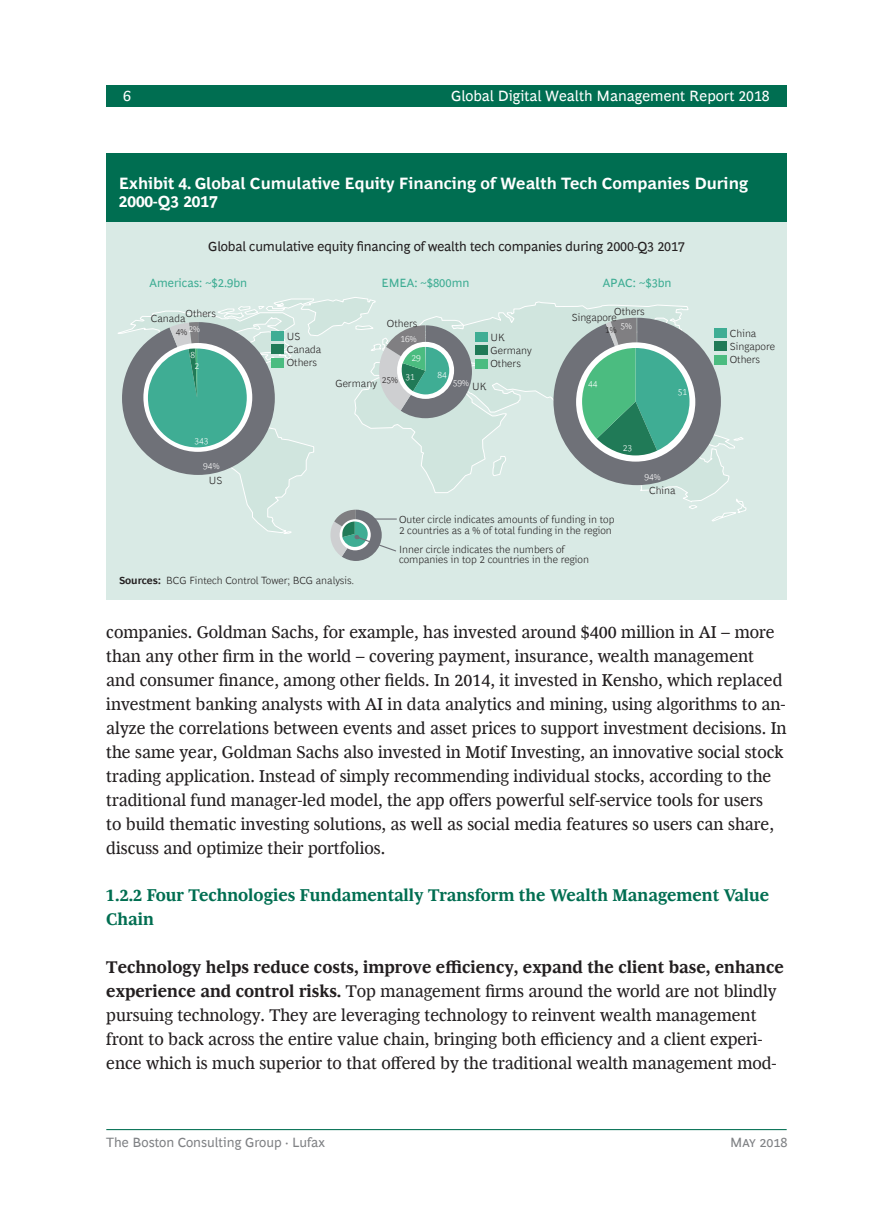
<style>
.page{position:relative;width:893px;height:1212px;background:#fff}
.page>*{position:absolute;margin:0;border:0;box-sizing:border-box;transform-origin:0 0}
.t1{font:17.25px/24px "Henderson BCG Serif";color:#231f20}
.t2{font:700 17.25px/24px "Henderson BCG Serif";color:#006e51}
.t3{font:700 16.5px/18px "Henderson BCG Sans";color:#fff}
.t4{font:15px "Henderson BCG Sans";color:#fff}
.t5{font:13.5px "Henderson BCG Sans";letter-spacing:-.01em;color:#231f20}
.t6{font:13.5px "Henderson BCG Sans";color:#808285}
.t7{font:12px "Henderson BCG Sans";color:#3fad94}
.t8{font:300 10.5px/10.5px "Henderson BCG Sans";color:#231f20}
.t9{font:300 9px/19.2px "Henderson BCG Sans";letter-spacing:-.005em;color:#fff}
.t10{font:300 9px "Henderson BCG Sans";color:#231f20}
.s1{font-weight:700}
</style>
<div class="page">
<hr style="left:106px;top:1129px;width:681px;height:1px;background:#006e51">
<div style="left:106px;top:85px;width:681px;height:21px;background:#006e51"></div>
<div style="left:106px;top:153px;width:681px;height:447px;background:#d9eae5"></div>
<div style="left:106px;top:153px;width:681px;height:68px;background:#006e51"></div>
<svg style="left:117px;top:331px;width:185px;height:202px"></svg>
<svg style="left:427px;top:301px;width:261px;height:192px"></svg>
<svg style="left:492px;top:456px;width:14px;height:20px"></svg>
<svg style="left:281px;top:531px;width:11px;height:3px"></svg>
<svg style="left:122px;top:297px;width:350px;height:178px"></svg>
<svg style="left:553px;top:318px;width:193px;height:203px"></svg>
<div style="left:272px;top:358px;width:12px;height:9px;background:#4bbc80"></div>
<div style="left:272px;top:332px;width:12px;height:9px;background:#3fad94"></div>
<div style="left:272px;top:345px;width:12px;height:9px;background:#207a57"></div>
<div style="left:475px;top:359px;width:13px;height:9px;background:#4bbc80"></div>
<div style="left:475px;top:346px;width:13px;height:9px;background:#207a57"></div>
<div style="left:475px;top:333px;width:13px;height:9px;background:#3fad94"></div>
<div style="left:715px;top:329px;width:12px;height:9px;background:#3fad94"></div>
<div style="left:715px;top:342px;width:12px;height:9px;background:#207a57"></div>
<div style="left:715px;top:355px;width:12px;height:9px;background:#4bbc80"></div>
<hr style="left:365px;top:518px;width:32px;height:2px;background:#6f7178">
<svg style="left:330px;top:510px;width:66px;height:51px"></svg>
<p class="t4" style="left:123px;top:85px;width:9px">6</p>
<p class="t4" style="left:451px;top:85px;width:320px">Global Digital Wealth Management Report 2018</p>
<p class="t3" style="left:119px;top:172px;width:631px">Exhibit 4. Global Cumulative Equity Financing of Wealth Tech Companies During<br>2000-Q3 2017</p>
<p class="t5" style="left:208px;top:236px;width:478px">Global cumulative equity financing of wealth tech companies during 2000-Q3 2017</p>
<p class="t7" style="left:150px;top:274px;width:99px">Americas: ~$2.9bn</p>
<p class="t7" style="left:381px;top:274px;width:90px">EMEA: ~$800mn</p>
<p class="t7" style="left:603px;top:274px;width:70px">APAC: ~$3bn</p>
<p class="t8" style="left:186px;top:307px;width:32px">Others</p>
<p class="t9" style="left:189px;top:318px;width:13px">2%</p>
<p class="t8" style="left:151px;top:312px;width:36px">Canada</p>
<p class="t10" style="left:176px;top:325px;width:13px">4%</p>
<p class="t8" style="left:287px;top:330px;width:15px">US</p>
<p class="t8" style="left:387px;top:317px;width:32px">Others</p>
<p class="t9" style="left:400px;top:329px;width:18px">16%</p>
<p class="t8" style="left:490px;top:331px;width:16px">UK</p>
<p class="t8" style="left:614px;top:305px;width:32px">Others</p>
<p class="t9" style="left:620px;top:315px;width:13px">5%</p>
<p class="t8" style="left:572px;top:311px;width:47px">Singapore</p>
<p class="t10" style="left:605px;top:323px;width:13px">1%</p>
<p class="t9" style="left:191px;top:345px;width:6px">8</p>
<p class="t9" style="left:195px;top:355px;width:6px">2</p>
<p class="t8" style="left:287px;top:343px;width:36px">Canada</p>
<p class="t8" style="left:287px;top:356px;width:32px">Others</p>
<p class="t10" style="left:382px;top:374px;width:18px">25%</p>
<p class="t8" style="left:335px;top:377px;width:43px">Germany</p>
<p class="t9" style="left:405px;top:347px;width:17px;text-indent:6px">29<br>31</p>
<p class="t8" style="left:490px;top:344px;width:43px">Germany</p>
<p class="t8" style="left:490px;top:357px;width:32px">Others</p>
<p class="t9" style="left:438px;top:365px;width:11px">84</p>
<p class="t9" style="left:453px;top:372px;width:18px">59%</p>
<p class="t8" style="left:472px;top:380px;width:16px">UK</p>
<p class="t9" style="left:588px;top:373px;width:11px">44</p>
<p class="t9" style="left:678px;top:382px;width:11px">51</p>
<p class="t9" style="left:194px;top:430px;width:15px">343</p>
<p class="t9" style="left:623px;top:438px;width:11px">23</p>
<p class="t9" style="left:203px;top:456px;width:18px">94%</p>
<p class="t8" style="left:209px;top:474px;width:15px">US</p>
<p class="t9" style="left:644px;top:466px;width:18px">94%</p>
<p class="t8" style="left:649px;top:484px;width:28px">China</p>
<p class="t8" style="left:399px;top:513px;width:217px">Outer circle indicates amounts of funding in top<br>2 countries as a % of total funding in the region</p>
<p class="t8" style="left:399px;top:543px;width:191px">Inner circle indicates the numbers of companies in top 2 countries in the region</p>
<p class="t8" style="left:119px;top:575px;width:237px"><span class="s1">Sources:</span> BCG Fintech Control Tower; BCG analysis.</p>
<p class="t8" style="left:730px;top:327px;width:28px">China</p>
<p class="t8" style="left:730px;top:353px;width:32px">Others</p>
<p class="t8" style="left:730px;top:340px;width:47px">Singapore</p>
<p class="t1" style="left:106px;top:618px;width:682px">companies. Goldman Sachs, for example, has invested around $400 million in AI – more than any other firm in the world – covering payment, insurance, wealth management and consumer finance, among other fields. In 2014, it invested in Kensho, which replaced investment banking analysts with AI in data analytics and mining, using algorithms to an&shy;alyze the correlations between events and asset prices to support investment decisions. In the same year, Goldman Sachs also invested in Motif Investing, an innovative social stock trading application. Instead of simply recommending individual stocks, according to the traditional fund manager-led model, the app offers powerful self-service tools for users<br>to build thematic investing solutions, as well as social media features so users can share, discuss and optimize their portfolios.</p>
<p class="t2" style="left:106px;top:882px;width:664px">1.2.2 Four Technologies Fundamentally Transform the Wealth Management Value<br>Chain</p>
<p class="t1" style="left:106px;top:953px;width:679px"><span class="s1">Technology helps reduce costs, improve efficiency, expand the client base, enhance experience and control risks.</span> Top management firms around the world are not blindly pursuing technology. They are leveraging technology to reinvent wealth management front to back across the entire value chain, bringing both efficiency and a client experi&shy;ence which is much superior to that offered by the traditional wealth management mod-</p>
<p class="t6" style="left:106px;top:1133px;width:220px">The Boston Consulting Group · Lufax</p>
<p class="t6" style="left:730px;top:1132px;width:59px">May 2018</p>
</div>
